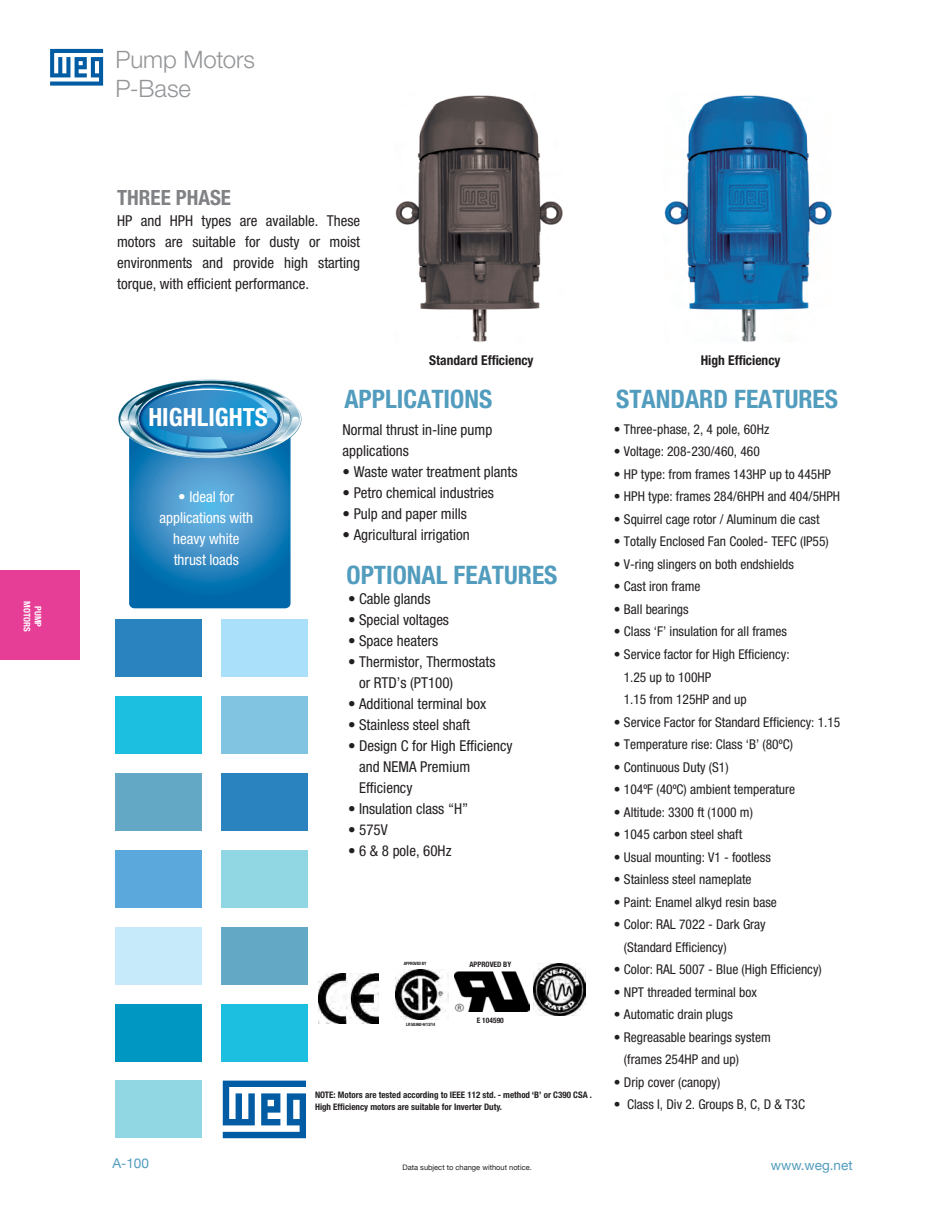
<style>
.page{position:relative;width:936px;height:1206px;background:#fff}
.page>*{position:absolute;margin:0;border:0;box-sizing:border-box;transform-origin:0 0}
.t1{font:700 condensed 25.5px "Helvetica Neue LT Pro";color:#529cbe}
.t2{font:700 condensed 25.05px "Helvetica Neue LT Pro";color:#fff}
.t3{font:300 24px/29.7px "Helvetica Neue LT Pro";letter-spacing:-.005em;color:#939598}
.t4{font:700 condensed 21px "Helvetica Neue LT Pro";color:#808285}
.t5{font:condensed 15px/21px "Helvetica Neue LT Pro";color:#231f20}
.t6{font:condensed 15px/21px "Helvetica Neue LT Pro";color:#fff;text-align:center}
.t7{font:condensed 13.5px/22.5px "Helvetica Neue LT Pro";color:#231f20}
.t8{font:700 condensed 13.5px "Helvetica Neue LT Pro";color:#231f20}
.t9{font:13.5px "Helvetica Neue";color:#529cbe}
.t10{font:700 condensed 9px/12px "Helvetica Neue LT Pro";color:#231f20}
.t11{font:700 condensed 9px/10.8px "Helvetica Neue LT Pro";color:#fff;text-align:center}
.t12{font:7.5px "Helvetica Neue";color:#231f20}
.t13{font:700 condensed 7.5px "Helvetica Neue LT Pro";color:#231f20}
.t14{font:700 condensed 4.5px "Helvetica Neue LT Pro";letter-spacing:-.05em;color:#231f20}
</style>
<div class="page">
<div style="left:0;top:570px;width:79px;height:90px;background:#e63e97"></div>
<svg style="left:50px;top:49px;width:53px;height:37px"></svg>
<img style="left:396px;top:970px;width:53px;height:49px">
<img style="left:533px;top:963px;width:53px;height:53px">
<img style="left:318px;top:973px;width:61px;height:50px">
<img style="left:395px;top:95px;width:168px;height:247px">
<div style="left:116px;top:696px;width:86px;height:58px;background:#1cbfdf"></div>
<div style="left:116px;top:773px;width:86px;height:58px;background:#63a8c4"></div>
<div style="left:221px;top:696px;width:87px;height:58px;background:#81c4e2"></div>
<div style="left:221px;top:773px;width:87px;height:58px;background:#2a83be"></div>
<div style="left:116px;top:850px;width:86px;height:58px;background:#5ba8dc"></div>
<div style="left:221px;top:850px;width:87px;height:58px;background:#91d6e3"></div>
<div style="left:116px;top:927px;width:86px;height:58px;background:#c6eafa"></div>
<div style="left:221px;top:927px;width:87px;height:58px;background:#63a8c4"></div>
<div style="left:116px;top:1004px;width:86px;height:57px;background:#0098c2"></div>
<div style="left:221px;top:1004px;width:87px;height:57px;background:#1cbfdf"></div>
<div style="left:116px;top:1081px;width:86px;height:57px;background:#91d6e3"></div>
<svg style="left:223px;top:1081px;width:83px;height:57px"></svg>
<div style="left:116px;top:620px;width:86px;height:57px;background:#2a83be"></div>
<div style="left:221px;top:620px;width:87px;height:57px;background:#aae0f9"></div>
<svg style="left:118px;top:380px;width:184px;height:228px;background:#4f9ac8"></svg>
<img style="left:664px;top:95px;width:168px;height:247px">
<img style="left:454px;top:971px;width:75px;height:41px">
<p class="t11" style="left:43px;top:601px;width:32px;rotate:90deg">PUMP<br>MOTORS</p>
<h3 class="t3" style="left:116px;top:44px;width:141px">Pump Motors<br>P-Base</h3>
<h3 class="t4" style="left:117px;top:185px;width:115px">THREE PHASE</h3>
<p class="t5" style="left:117px;top:211px;width:245px;text-align:justify">HP and HPH types are available. These motors are suitable for dusty or moist environments and provide high starting torque, with efficient performance.</p>
<p class="t8" style="left:429px;top:352px;width:106px">Standard Efficiency</p>
<p class="t8" style="left:701px;top:352px;width:81px">High Efficiency</p>
<h2 class="t2" style="left:148px;top:402px;width:121px">HIGHLIGHTS</h2>
<p class="t6" style="left:160px;top:486px;width:95px">• Ideal for applications with heavy white thrust loads</p>
<p class="t9" style="left:112px;top:1155px;width:38px">A-100</p>
<h1 class="t1" style="left:344px;top:384px;width:149px">APPLICATIONS</h1>
<h1 class="t1" style="left:616px;top:384px;width:223px">STANDARD FEATURES</h1>
<p class="t5" style="left:343px;top:419px;width:151px">Normal thrust in-line pump applications</p>
<p class="t5" style="left:343px;top:461px;width:176px">• Waste water treatment plants</p>
<p class="t5" style="left:343px;top:482px;width:153px">• Petro chemical industries</p>
<p class="t5" style="left:343px;top:503px;width:126px">• Pulp and paper mills</p>
<p class="t5" style="left:343px;top:524px;width:129px">• Agricultural irrigation</p>
<h1 class="t1" style="left:346px;top:560px;width:213px">OPTIONAL FEATURES</h1>
<p class="t5" style="left:348px;top:588px;width:84px">• Cable glands</p>
<p class="t5" style="left:348px;top:609px;width:103px">• Special voltages</p>
<p class="t5" style="left:348px;top:630px;width:92px">• Space heaters</p>
<p class="t5" style="left:359px;top:651px;width:138px;text-indent:-11px">• Thermistor, Thermostats or RTD’s (PT100)</p>
<p class="t5" style="left:348px;top:693px;width:140px">• Additional terminal box</p>
<p class="t5" style="left:348px;top:714px;width:124px">• Stainless steel shaft</p>
<p class="t5" style="left:359px;top:735px;width:155px;text-indent:-11px">• Design C for High Efficiency and NEMA Premium<br>Efficiency</p>
<p class="t5" style="left:348px;top:798px;width:122px">• Insulation class “H”</p>
<p class="t5" style="left:348px;top:819px;width:41px">• 575V</p>
<p class="t5" style="left:348px;top:840px;width:105px">• 6 &amp; 8 pole, 60Hz</p>
<p class="t14" style="left:404px;top:961px;width:24px">APPROVED BY</p>
<p class="t14" style="left:406px;top:1022px;width:30px">LR 50.962-9/13/14</p>
<p class="t13" style="left:469px;top:960px;width:43px">APPROVED BY</p>
<p class="t13" style="left:477px;top:1016px;width:29px">E 104590</p>
<p class="t10" style="left:315px;top:1089px;width:279px">NOTE: Motors are tested according to IEEE 112 std. - method ‘B’ or C390 CSA .<br>High Efficiency motors are suitable for Inverter Duty.</p>
<p class="t7" style="left:614px;top:418px;width:157px">• Three-phase, 2, 4 pole, 60Hz</p>
<p class="t7" style="left:614px;top:440px;width:147px">• Voltage: 208-230/460, 460</p>
<p class="t7" style="left:614px;top:463px;width:219px">• HP type: from frames 143HP up to 445HP</p>
<p class="t7" style="left:614px;top:485px;width:228px">• HPH type: frames 284/6HPH and 404/5HPH</p>
<p class="t7" style="left:614px;top:508px;width:207px">• Squirrel cage rotor / Aluminum die cast</p>
<p class="t7" style="left:614px;top:530px;width:216px">• Totally Enclosed Fan Cooled- TEFC (IP55)</p>
<p class="t7" style="left:614px;top:553px;width:181px">• V-ring slingers on both endshields</p>
<p class="t7" style="left:614px;top:575px;width:88px">• Cast iron frame</p>
<p class="t7" style="left:614px;top:598px;width:76px">• Ball bearings</p>
<p class="t7" style="left:614px;top:620px;width:175px">• Class ‘F’ insulation for all frames</p>
<p class="t7" style="left:624px;top:643px;width:167px;text-indent:-10px">• Service factor for High Efficiency:<br>1.25 up to 100HP<br>1.15 from 125HP and up</p>
<p class="t7" style="left:614px;top:710px;width:228px">• Service Factor for Standard Efficiency: 1.15</p>
<p class="t7" style="left:614px;top:733px;width:180px">• Temperature rise: Class ‘B’ (80ºC)</p>
<p class="t7" style="left:614px;top:755px;width:116px">• Continuous Duty (S1)</p>
<p class="t7" style="left:614px;top:778px;width:183px">• 104ºF (40ºC) ambient temperature</p>
<p class="t7" style="left:614px;top:800px;width:141px">• Altitude: 3300 ft (1000 m)</p>
<p class="t7" style="left:614px;top:823px;width:130px">• 1045 carbon steel shaft</p>
<p class="t7" style="left:614px;top:845px;width:158px">• Usual mounting: V1 - footless</p>
<p class="t7" style="left:614px;top:868px;width:139px">• Stainless steel nameplate</p>
<p class="t7" style="left:614px;top:890px;width:164px">• Paint: Enamel alkyd resin base</p>
<p class="t7" style="left:624px;top:913px;width:143px;text-indent:-10px">• Color: RAL 7022 - Dark Gray (Standard Efficiency)</p>
<p class="t7" style="left:614px;top:958px;width:209px">• Color: RAL 5007 - Blue (High Efficiency)</p>
<p class="t7" style="left:614px;top:980px;width:144px">• NPT threaded terminal box</p>
<p class="t7" style="left:614px;top:1003px;width:120px">• Automatic drain plugs</p>
<p class="t7" style="left:624px;top:1025px;width:148px;text-indent:-10px">• Regreasable bearings system (frames 254HP and up)</p>
<p class="t7" style="left:614px;top:1070px;width:108px">• Drip cover (canopy)</p>
<p class="t7" style="left:614px;top:1093px;width:193px">• Class I, Div 2. Groups B, C, D &amp; T3C</p>
<p class="t12" style="left:402px;top:1163px;width:131px">Data subject to change without notice.</p>
<p class="t9" style="left:771px;top:1157px;width:83px">www.weg.net</p>
</div>
